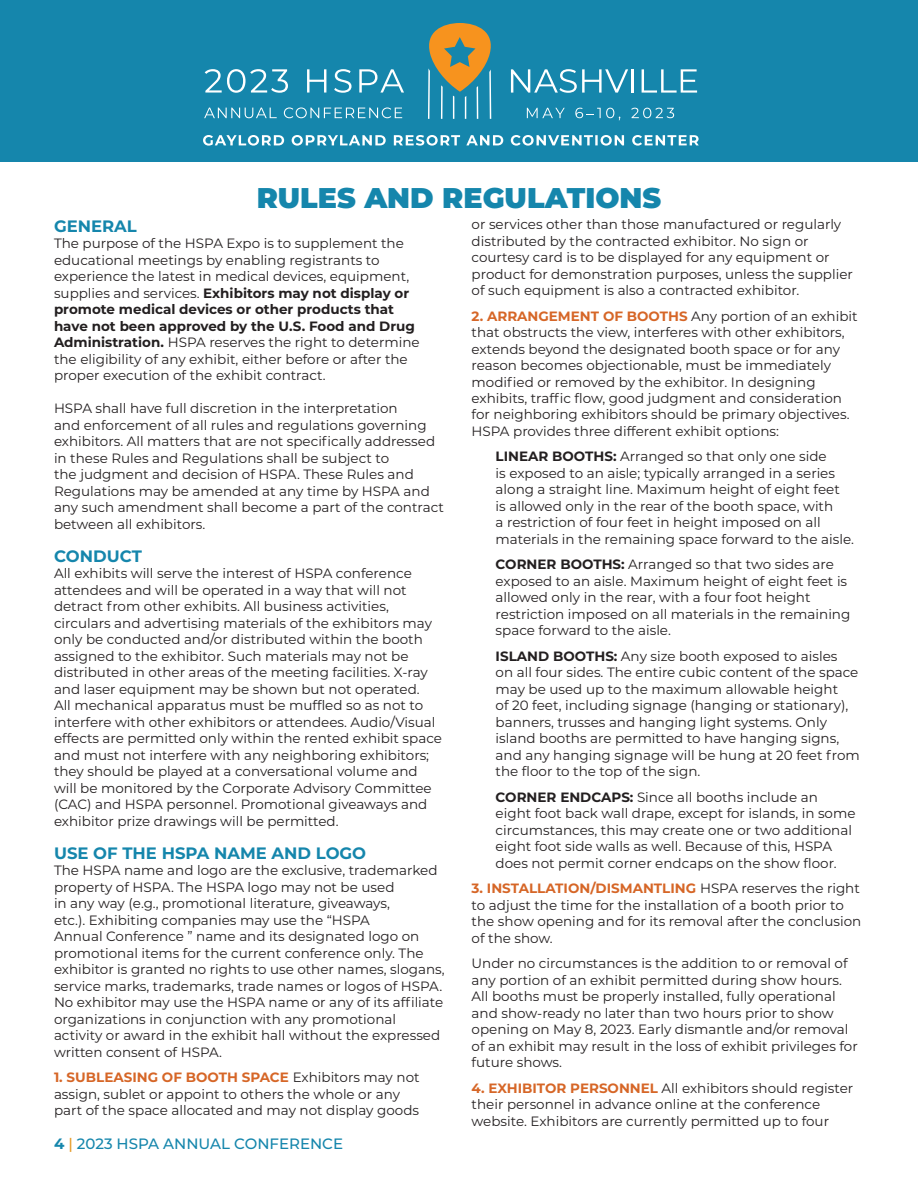
<style>
.page{position:relative;width:918px;height:1188px;background:#fff}
.page>*{position:absolute;margin:0;border:0;box-sizing:border-box;transform-origin:0 0}
.Body_Copy{font:900 28.5px "Montserrat";color:#1586ac}
.Track_Info{font:700 16.5px "Montserrat";color:#1586ac}
.t1{font:500 15px "Montserrat";color:#1586ac}
.Track_Info-2{font:13.5px/16.5px "Montserrat";color:#231f20}
.s1{font-weight:700}
.s2{font-weight:700;color:#d66627}
.s3{color:#e59923}
</style>
<div class="page">
<div style="left:0;top:0;width:918px;height:162px;background:#1586ac"></div>
<svg style="left:428px;top:23px;width:64px;height:96px"></svg>
<svg style="left:205px;top:69px;width:83px;height:24px"></svg>
<svg style="left:307px;top:69px;width:19px;height:24px"></svg>
<svg style="left:334px;top:69px;width:18px;height:24px"></svg>
<svg style="left:359px;top:69px;width:45px;height:24px"></svg>
<svg style="left:204px;top:108px;width:73px;height:10px"></svg>
<svg style="left:284px;top:107px;width:118px;height:11px"></svg>
<svg style="left:511px;top:69px;width:117px;height:24px"></svg>
<hr style="left:632px;top:69px;width:2px;height:24px;background:#fff">
<svg style="left:642px;top:69px;width:55px;height:24px"></svg>
<svg style="left:527px;top:108px;width:38px;height:10px"></svg>
<svg style="left:575px;top:108px;width:45px;height:12px"></svg>
<svg style="left:631px;top:108px;width:43px;height:10px"></svg>
<svg style="left:203px;top:135px;width:496px;height:11px"></svg>
<p class="Body_Copy" style="left:257px;top:176px;width:406px">RULES AND REGULATIONS</p>
<p class="Track_Info" style="left:54px;top:214px;width:84px">GENERAL</p>
<p class="Track_Info-2" style="left:54px;top:235px;width:367px">The purpose of the HSPA Expo is to supplement the educational meetings by enabling registrants to experience the latest in medical devices, equipment, supplies and services. <span class="s1">Exhibitors may not display or promote medical devices or other products that have not been approved by the U.S. Food and Drug Administration.</span> HSPA reserves the right to determine the eligibility of any exhibit, either before or after the proper execution of the exhibit contract.</p>
<p class="Track_Info-2" style="left:54px;top:400px;width:392px">HSPA shall have full discretion in the interpretation<br>and enforcement of all rules and regulations governing exhibitors. All matters that are not specifically addressed in these Rules and Regulations shall be subject to<br>the judgment and decision of HSPA. These Rules and Regulations may be amended at any time by HSPA and any such amendment shall become a part of the contract between all exhibitors.</p>
<p class="Track_Info" style="left:54px;top:544px;width:89px">CONDUCT</p>
<p class="Track_Info-2" style="left:54px;top:565px;width:389px">All exhibits will serve the interest of HSPA conference attendees and will be operated in a way that will not detract from other exhibits. All business activities, circulars and advertising materials of the exhibitors may only be conducted and/or distributed within the booth assigned to the exhibitor. Such materials may not be distributed in other areas of the meeting facilities. X-ray and laser equipment may be shown but not operated.<br>All mechanical apparatus must be muffled so as not to interfere with other exhibitors or attendees. Audio/Visual effects are permitted only within the rented exhibit space and must not interfere with any neighboring exhibitors; they should be played at a conversational volume and will be monitored by the Corporate Advisory Committee (CAC) and HSPA personnel. Promotional giveaways and exhibitor prize drawings will be permitted.</p>
<p class="Track_Info" style="left:54px;top:841px;width:314px">USE OF THE HSPA NAME AND LOGO</p>
<p class="Track_Info-2" style="left:54px;top:862px;width:392px">The HSPA name and logo are the exclusive, trademarked property of HSPA. The HSPA logo may not be used<br>in any way (e.g., promotional literature, giveaways,<br>etc.). Exhibiting companies may use the “HSPA<br>Annual Conference ” name and its designated logo on promotional items for the current conference only. The exhibitor is granted no rights to use other names, slogans, service marks, trademarks, trade names or logos of HSPA.</p>
<p class="Track_Info-2" style="left:54px;top:994px;width:391px">No exhibitor may use the HSPA name or any of its affiliate organizations in conjunction with any promotional activity or award in the exhibit hall without the expressed written consent of HSPA.</p>
<p class="Track_Info-2" style="left:54px;top:1069px;width:367px"><span class="s2">1. SUBLEASING OF BOOTH SPACE</span> Exhibitors may not assign, sublet or appoint to others the whole or any part of the space allocated and may not display goods</p>
<p class="t1" style="left:54px;top:1133px;width:291px"><span class="s1">4</span> <span class="s3">|</span> 2023 HSPA ANNUAL CONFERENCE</p>
<p class="Track_Info-2" style="left:472px;top:216px;width:383px">or services other than those manufactured or regularly distributed by the contracted exhibitor. No sign or courtesy card is to be displayed for any equipment or product for demonstration purposes, unless the supplier of such equipment is also a contracted exhibitor.</p>
<p class="Track_Info-2" style="left:472px;top:307px;width:388px"><span class="s2">2. ARRANGEMENT OF BOOTHS</span> Any portion of an exhibit that obstructs the view, interferes with other exhibitors, extends beyond the designated booth space or for any reason becomes objectionable, must be immediately modified or removed by the exhibitor. In designing exhibits, traffic flow, good judgment and consideration for neighboring exhibitors should be primary objectives.<br>HSPA provides three different exhibit options:</p>
<p class="Track_Info-2" style="left:496px;top:448px;width:360px"><span class="s1">LINEAR BOOTHS:</span> Arranged so that only one side<br>is exposed to an aisle; typically arranged in a series along a straight line. Maximum height of eight feet<br>is allowed only in the rear of the booth space, with<br>a restriction of four feet in height imposed on all materials in the remaining space forward to the aisle.</p>
<p class="Track_Info-2" style="left:496px;top:556px;width:353px"><span class="s1">CORNER BOOTHS:</span> Arranged so that two sides are exposed to an aisle. Maximum height of eight feet is allowed only in the rear, with a four foot height</p>
<p class="Track_Info-2" style="left:496px;top:605px;width:356px">restriction imposed on all materials in the remaining space forward to the aisle.</p>
<p class="Track_Info-2" style="left:496px;top:647px;width:366px"><span class="s1">ISLAND BOOTHS:</span> Any size booth exposed to aisles<br>on all four sides. The entire cubic content of the space may be used up to the maximum allowable height<br>of 20 feet, including signage (hanging or stationary), banners, trusses and hanging light systems. Only island booths are permitted to have hanging signs, and any hanging signage will be hung at 20 feet from the floor to the top of the sign.</p>
<p class="Track_Info-2" style="left:496px;top:788px;width:361px"><span class="s1">CORNER ENDCAPS:</span> Since all booths include an eight foot back wall drape, except for islands, in some circumstances, this may create one or two additional eight foot side walls as well. Because of this, HSPA does not permit corner endcaps on the show floor.</p>
<p class="Track_Info-2" style="left:472px;top:880px;width:391px"><span class="s2">3. INSTALLATION/DISMANTLING</span> HSPA reserves the right to adjust the time for the installation of a booth prior to the show opening and for its removal after the conclusion of the show.</p>
<p class="Track_Info-2" style="left:472px;top:955px;width:388px">Under no circumstances is the addition to or removal of any portion of an exhibit permitted during show hours.<br>All booths must be properly installed, fully operational and show-ready no later than two hours prior to show opening on May 8, 2023. Early dismantle and/or removal of an exhibit may result in the loss of exhibit privileges for future shows.</p>
<p class="Track_Info-2" style="left:472px;top:1079px;width:383px"><span class="s2">4. EXHIBITOR PERSONNEL</span> All exhibitors should register their personnel in advance online at the conference website. Exhibitors are currently permitted up to four</p>
</div>
